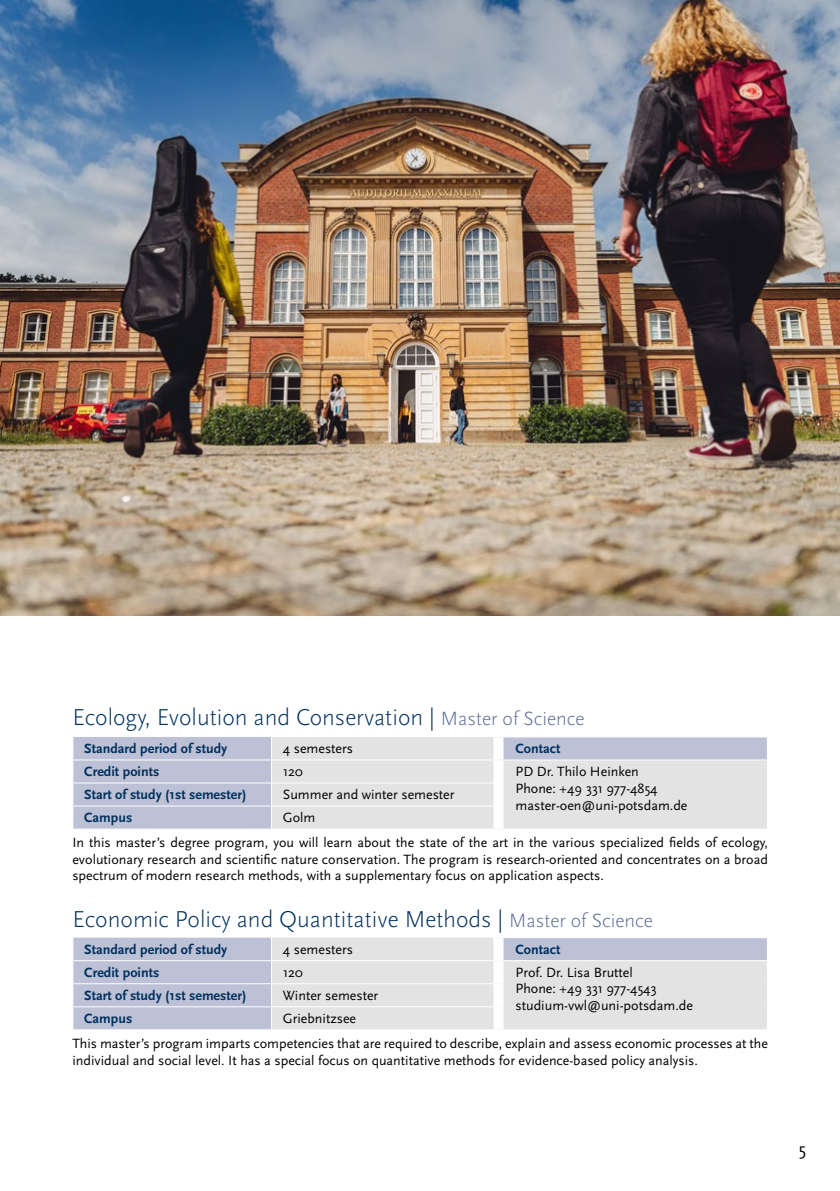
<style>
.page{position:relative;width:840px;height:1191px;background:#fff}
.page>*{position:absolute;margin:0;border:0;box-sizing:border-box;transform-origin:0 0}
.t1{font:300 24px "Scala Sans Pro";color:#00305d}
.t2{font:18px "Scala Sans Pro";color:#000}
.t3{font:14px/16.8px "Scala Sans Pro";color:#000}
.t4{font:700 14px "Scala Sans Pro";color:#00305d}
.s1{font-size:20px;color:#5d6e95}
</style>
<div class="page">
<div style="left:73px;top:737px;width:198px;height:91px;background:#bdc1d5"></div>
<svg style="left:272px;top:737px;width:494px;height:91px;background:#dedee1"></svg>
<hr style="left:72px;top:759px;width:199px;height:1px;background:#fff">
<hr style="left:498px;top:759px;width:269px;height:1px;background:#fff">
<hr style="left:72px;top:782px;width:199px;height:1px;background:#fff">
<hr style="left:72px;top:805px;width:199px;height:1px;background:#fff">
<svg style="left:766px;top:737px;width:1px;height:91px"></svg>
<hr style="left:271px;top:759px;width:227px;height:1px;background:#fff">
<hr style="left:271px;top:782px;width:222px;height:1px;background:#fff">
<hr style="left:271px;top:805px;width:222px;height:1px;background:#fff">
<div style="left:493px;top:737px;width:10px;height:22px;background:#fff"></div>
<div style="left:493px;top:760px;width:10px;height:23px;background:#fff"></div>
<div style="left:493px;top:783px;width:10px;height:23px;background:#fff"></div>
<div style="left:493px;top:806px;width:10px;height:22px;background:#fff"></div>
<div style="left:73px;top:937px;width:198px;height:92px;background:#bdc1d5"></div>
<svg style="left:272px;top:938px;width:494px;height:91px;background:#dedee1"></svg>
<hr style="left:72px;top:960px;width:199px;height:1px;background:#fff">
<hr style="left:498px;top:960px;width:269px;height:1px;background:#fff">
<hr style="left:72px;top:983px;width:199px;height:1px;background:#fff">
<hr style="left:72px;top:1006px;width:199px;height:1px;background:#fff">
<svg style="left:766px;top:938px;width:1px;height:91px"></svg>
<hr style="left:271px;top:960px;width:227px;height:1px;background:#fff">
<hr style="left:271px;top:983px;width:222px;height:1px;background:#fff">
<hr style="left:271px;top:1006px;width:222px;height:1px;background:#fff">
<div style="left:493px;top:938px;width:10px;height:22px;background:#fff"></div>
<div style="left:493px;top:961px;width:10px;height:22px;background:#fff"></div>
<div style="left:493px;top:983px;width:10px;height:23px;background:#fff"></div>
<div style="left:493px;top:1006px;width:10px;height:23px;background:#fff"></div>
<img style="left:0;top:0;width:839px;height:616px">
<h1 class="t1" style="left:72px;top:703px;width:513px">Ecology, Evolution and Conservation | <span class="s1">Master of Science</span></h1>
<p class="t4" style="left:84px;top:740px;width:145px">Standard period of study</p>
<p class="t3" style="left:283px;top:740px;width:72px">4 semesters</p>
<p class="t4" style="left:515px;top:740px;width:46px">Contact</p>
<p class="t4" style="left:84px;top:763px;width:77px">Credit points</p>
<p class="t3" style="left:283px;top:763px;width:22px">120</p>
<p class="t3" style="left:515px;top:763px;width:173px">PD Dr. Thilo Heinken<br>Phone: +49 331 977-4854 master-oen@uni-potsdam.de</p>
<p class="t4" style="left:84px;top:786px;width:164px">Start of study (1st semester)</p>
<p class="t3" style="left:283px;top:786px;width:173px">Summer and winter semester</p>
<p class="t4" style="left:84px;top:809px;width:50px">Campus</p>
<p class="t3" style="left:283px;top:809px;width:34px">Golm</p>
<p class="t3" style="left:72px;top:834px;width:696px;text-align:justify">In this master’s degree program, you will learn about the state of the art in the various specialized fields of ecology, evolutionary research and scientific nature conservation. The program is research-oriented and concentrates on a broad spectrum of modern research methods, with a supplementary focus on application aspects.</p>
<h1 class="t1" style="left:72px;top:905px;width:581px">Economic Policy and Quantitative Methods | <span class="s1">Master of Science</span></h1>
<p class="t4" style="left:84px;top:941px;width:145px">Standard period of study</p>
<p class="t3" style="left:283px;top:940px;width:72px">4 semesters</p>
<p class="t4" style="left:515px;top:941px;width:46px">Contact</p>
<p class="t4" style="left:84px;top:964px;width:77px">Credit points</p>
<p class="t3" style="left:283px;top:963px;width:22px">120</p>
<p class="t3" style="left:515px;top:963px;width:179px">Prof. Dr. Lisa Bruttel<br>Phone: +49 331 977-4543 studium-vwl@uni-potsdam.de</p>
<p class="t4" style="left:84px;top:987px;width:164px">Start of study (1st semester)</p>
<p class="t3" style="left:283px;top:986px;width:97px">Winter semester</p>
<p class="t4" style="left:84px;top:1010px;width:50px">Campus</p>
<p class="t3" style="left:283px;top:1009px;width:75px">Griebnitzsee</p>
<p class="t3" style="left:72px;top:1035px;width:696px">This master’s program imparts competencies that are required to describe, explain and assess economic processes at the individual and social level. It has a special focus on quantitative methods for evidence-based policy analysis.</p>
<p class="t2" style="left:798px;top:1139px;width:9px">5</p>
</div>
